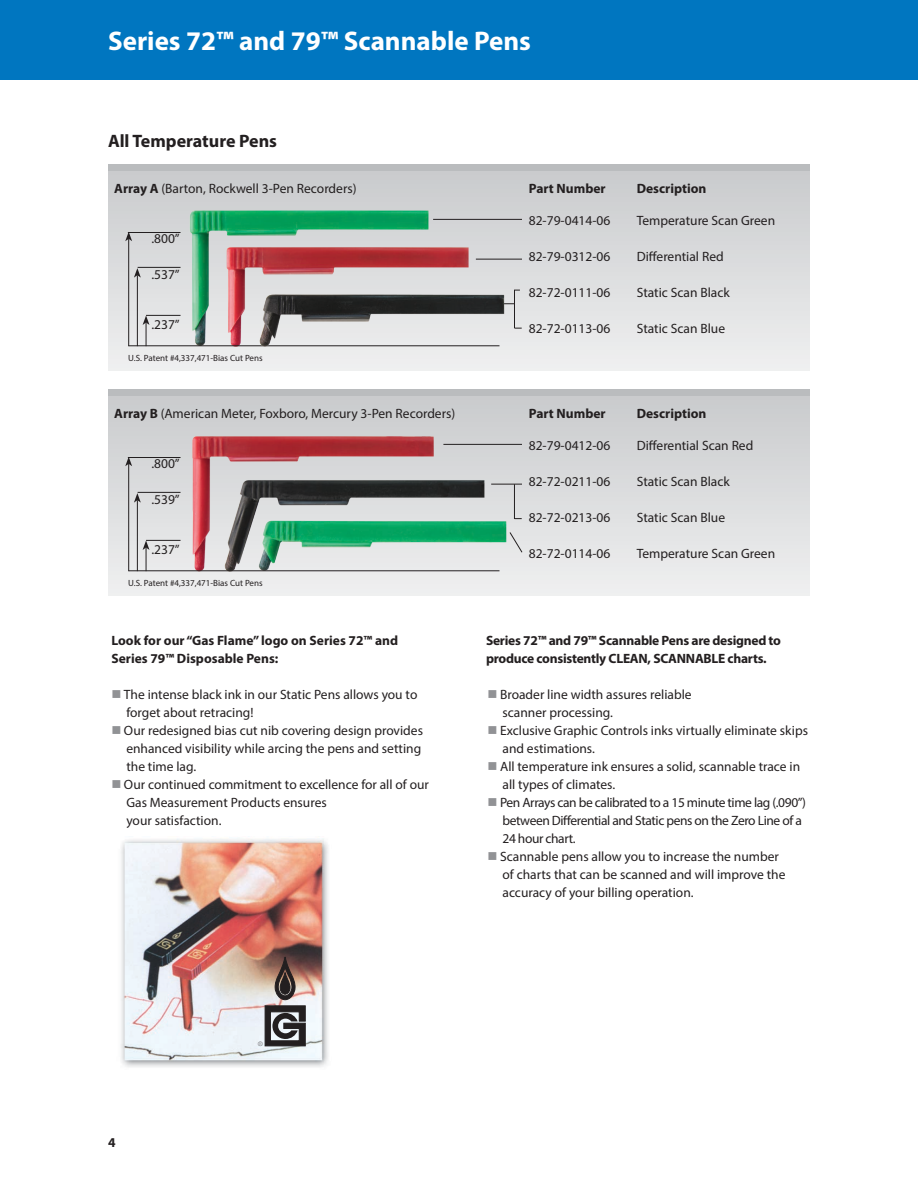
<style>
.page{position:relative;width:918px;height:1188px;background:#fff}
.page>*{position:absolute;margin:0;border:0;box-sizing:border-box;transform-origin:0 0}
.t1{font:700 27px "Myriad Pro";color:#fff}
.t2{font:700 18px "Myriad Pro";color:#231f20}
.t3{font:13.5px/18px "Myriad Pro";color:#231f20}
.t4{font:13.5px/18px "Myriad Pro";letter-spacing:-.03em;color:#231f20}
.t5{font:700 13.5px/18px "Myriad Pro";color:#231f20}
.t6{font:700 13.5px/18px "Myriad Pro";letter-spacing:-.02em;color:#231f20}
.t7{font:9px "Myriad Pro";color:#231f20}
.t8{font:7.65px "Courier New";color:#231f20}
.s1{font-weight:700}
.s2{color:#919295}
</style>
<div class="page">
<div style="left:108px;top:396px;width:702px;height:200px;background:linear-gradient(to bottom,#c9cbcd,#efeff0)"></div>
<div style="left:108px;top:389px;width:702px;height:7px;background:#babcbe"></div>
<div style="left:0;top:0;width:918px;height:80px;background:#0076c0"></div>
<img style="left:177px;top:424px;width:299px;height:163px">
<div style="left:108px;top:171px;width:702px;height:200px;background:linear-gradient(to bottom,#c9cbcd,#efeff0)"></div>
<img style="left:183px;top:200px;width:258px;height:155px">
<img style="left:220px;top:240px;width:254px;height:112px">
<img style="left:250px;top:505px;width:276px;height:75px">
<img style="left:218px;top:469px;width:277px;height:108px">
<hr style="left:129px;top:345px;width:370px;height:1px;background:#231f20">
<hr style="left:137px;top:275px;width:1px;height:71px;background:#231f20">
<svg style="left:134px;top:268px;width:7px;height:10px"></svg>
<hr style="left:146px;top:315px;width:35px;height:1px;background:#231f20">
<svg style="left:143px;top:315px;width:7px;height:31px"></svg>
<hr style="left:138px;top:267px;width:43px;height:1px;background:#231f20">
<hr style="left:128px;top:232px;width:53px;height:1px;background:#231f20">
<hr style="left:128px;top:239px;width:1px;height:107px;background:#231f20">
<svg style="left:125px;top:232px;width:7px;height:9px"></svg>
<hr style="left:433px;top:219px;width:89px;height:1px;background:#231f20">
<hr style="left:476px;top:259px;width:46px;height:1px;background:#231f20">
<svg style="left:517px;top:289px;width:5px;height:40px"></svg>
<hr style="left:129px;top:570px;width:370px;height:1px;background:#231f20">
<hr style="left:137px;top:500px;width:1px;height:71px;background:#231f20">
<svg style="left:134px;top:493px;width:7px;height:10px"></svg>
<hr style="left:146px;top:540px;width:35px;height:1px;background:#231f20">
<svg style="left:143px;top:540px;width:7px;height:31px"></svg>
<hr style="left:138px;top:492px;width:43px;height:1px;background:#231f20">
<hr style="left:128px;top:457px;width:53px;height:1px;background:#231f20">
<hr style="left:128px;top:464px;width:1px;height:107px;background:#231f20">
<svg style="left:125px;top:457px;width:7px;height:9px"></svg>
<hr style="left:443px;top:444px;width:79px;height:1px;background:#231f20">
<hr style="left:491px;top:484px;width:31px;height:1px;background:#231f20">
<div style="left:108px;top:164px;width:702px;height:7px;background:#babcbe"></div>
<img style="left:121px;top:838px;width:207px;height:229px">
<svg style="left:275px;top:957px;width:20px;height:43px"></svg>
<svg style="left:265px;top:1006px;width:40px;height:40px"></svg>
<img style="left:249px;top:275px;width:268px;height:83px">
<hr style="left:514px;top:484px;width:1px;height:35px;background:#231f20">
<svg style="left:509px;top:531px;width:14px;height:22px"></svg>
<h1 class="t1" style="left:108px;top:24px;width:425px">Series 72™ and 79™ Scannable Pens</h1>
<h2 class="t2" style="left:108px;top:129px;width:171px">All Temperature Pens</h2>
<p class="t3" style="left:114px;top:179px;width:244px"><span class="s1">Array A</span> (Barton, Rockwell 3-Pen Recorders)</p>
<p class="t3" style="left:151px;top:230px;width:30px">.800”</p>
<p class="t3" style="left:151px;top:266px;width:30px">.537”</p>
<p class="t3" style="left:151px;top:315px;width:30px">.237”</p>
<p class="t7" style="left:128px;top:352px;width:136px">U.S. Patent #4,337,471-Bias Cut Pens</p>
<p class="t3" style="left:114px;top:404px;width:343px"><span class="s1">Array B</span> (American Meter, Foxboro, Mercury 3-Pen Recorders)</p>
<p class="t3" style="left:151px;top:455px;width:30px">.800”</p>
<p class="t3" style="left:151px;top:491px;width:30px">.539”</p>
<p class="t3" style="left:151px;top:540px;width:30px">.237”</p>
<p class="t7" style="left:128px;top:577px;width:136px">U.S. Patent #4,337,471-Bias Cut Pens</p>
<p class="t5" style="left:111px;top:631px;width:288px">Look for our “Gas Flame” logo on Series 72™ and<br>Series 79™ Disposable Pens:</p>
<p class="t3" style="left:126px;top:685px;width:293px;text-indent:-15px"><span class="s2">■</span> The intense black ink in our Static Pens allows you to forget about retracing!</p>
<p class="t3" style="left:126px;top:721px;width:298px;text-indent:-15px"><span class="s2">■</span> Our redesigned bias cut nib covering design provides enhanced visibility while arcing the pens and setting the time lag.</p>
<p class="t3" style="left:126px;top:775px;width:304px;text-indent:-15px"><span class="s2">■</span> Our continued commitment to excellence for all of our<br>Gas Measurement Products ensures<br>your satisfaction.</p>
<p class="t5" style="left:529px;top:179px;width:78px">Part Number</p>
<p class="t5" style="left:637px;top:179px;width:71px">Description</p>
<p class="t3" style="left:529px;top:211px;width:83px">82-79-0414-06</p>
<p class="t3" style="left:637px;top:211px;width:140px">Temperature Scan Green</p>
<p class="t3" style="left:529px;top:247px;width:83px">82-79-0312-06</p>
<p class="t3" style="left:637px;top:247px;width:88px">Differential Red</p>
<p class="t3" style="left:529px;top:283px;width:83px">82-72-0111-06</p>
<p class="t3" style="left:637px;top:283px;width:95px">Static Scan Black</p>
<p class="t3" style="left:529px;top:319px;width:83px">82-72-0113-06</p>
<p class="t3" style="left:637px;top:319px;width:90px">Static Scan Blue</p>
<p class="t5" style="left:529px;top:404px;width:78px">Part Number</p>
<p class="t5" style="left:637px;top:404px;width:71px">Description</p>
<p class="t3" style="left:529px;top:436px;width:83px">82-79-0412-06</p>
<p class="t3" style="left:637px;top:436px;width:118px">Differential Scan Red</p>
<p class="t3" style="left:529px;top:472px;width:83px">82-72-0211-06</p>
<p class="t3" style="left:637px;top:472px;width:95px">Static Scan Black</p>
<p class="t3" style="left:529px;top:508px;width:83px">82-72-0213-06</p>
<p class="t3" style="left:637px;top:508px;width:90px">Static Scan Blue</p>
<p class="t3" style="left:529px;top:544px;width:83px">82-72-0114-06</p>
<p class="t3" style="left:637px;top:544px;width:140px">Temperature Scan Green</p>
<p class="t6" style="left:486px;top:631px;width:297px">Series 72™ and 79™ Scannable Pens are designed to produce consistently CLEAN, SCANNABLE charts.</p>
<p class="t3" style="left:502px;top:685px;width:191px;text-indent:-15px"><span class="s2">■</span> Broader line width assures reliable scanner processing.</p>
<p class="t3" style="left:502px;top:721px;width:307px;text-indent:-15px"><span class="s2">■</span> Exclusive Graphic Controls inks virtually eliminate skips and estimations.</p>
<p class="t3" style="left:502px;top:757px;width:299px;text-indent:-15px"><span class="s2">■</span> All temperature ink ensures a solid, scannable trace in all types of climates.</p>
<p class="t4" style="left:502px;top:793px;width:305px;text-indent:-15px"><span class="s2">■</span> Pen Arrays can be calibrated to a 15 minute time lag (.090”) between Differential and Static pens on the Zero Line of a<br>24 hour chart.</p>
<p class="t3" style="left:502px;top:847px;width:284px;text-indent:-15px"><span class="s2">■</span> Scannable pens allow you to increase the number of charts that can be scanned and will improve the accuracy of your billing operation.</p>
<p class="t5" style="left:108px;top:1133px;width:9px">4</p>
<p class="t8" style="left:258px;top:1039px;width:6px">®</p>
</div>
